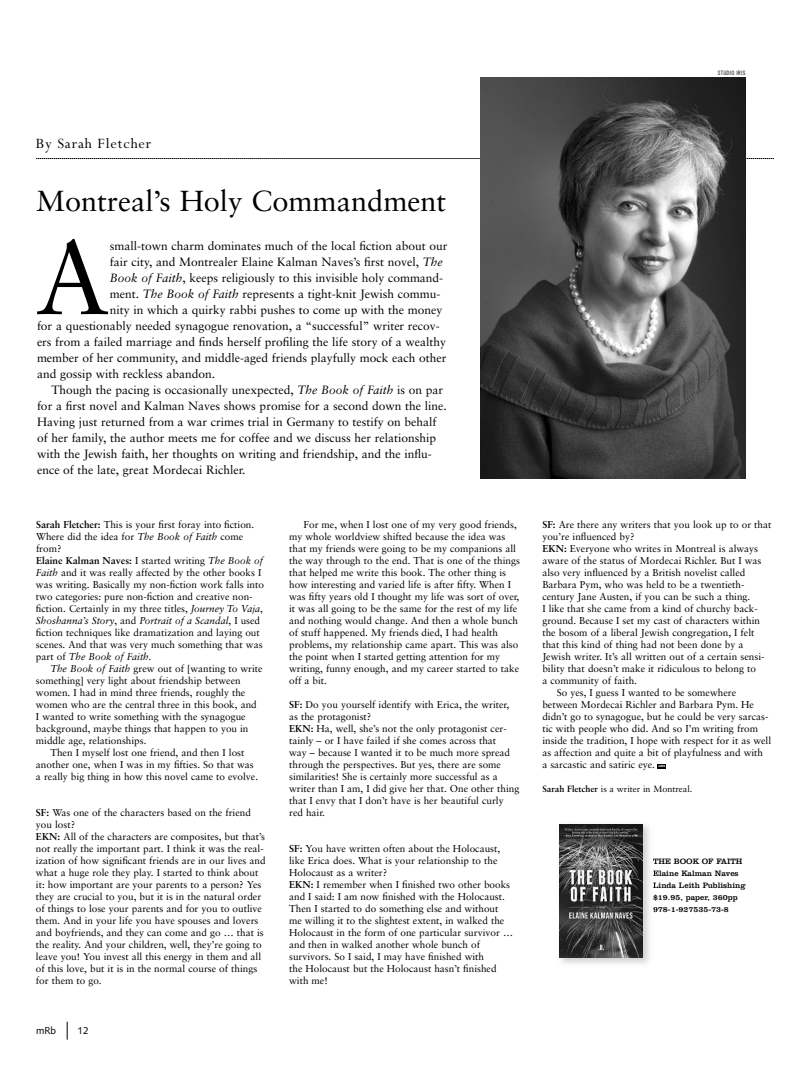
<style>
.page{position:relative;width:810px;height:1080px;background:#fff}
.page>*{position:absolute;margin:0;border:0;box-sizing:border-box;transform-origin:0 0}
.t1{font:103.7px "Sabon";color:#000}
.t2{font:29px "Sabon";color:#000}
.t3{font:16px "Perpetua";letter-spacing:.055em;color:#000}
.t4{font:12px "Sabon";color:#000}
.t5{font:10px/12px "Sabon";color:#000}
.t6{font:10px "Sabon Italic Os F";color:#000}
.t7{font:10px "Syntax";color:#000}
.t8{font:9px "Sabon";color:#000}
.t9{font:8px/12px "Clarendon BT";color:#000}
.t10{font:6px "Trade Gothic Cond Eighteen";letter-spacing:.04em;color:#000}
.t11{font:900 3px "Syntax";color:#fff}
.s1{font-family:"Sabon Italic Os F"}
.s2{font-weight:700}
.s3{font-family:"Sabon"}
</style>
<div class="page">
<svg style="left:36px;top:158px;width:738px;height:1px"></svg>
<svg style="left:67px;top:1022px;width:1px;height:18px"></svg>
<svg style="left:657px;top:764px;width:9px;height:4px"></svg>
<img style="left:559px;top:824px;width:97px;height:140px">
<svg style="left:653px;top:858px;width:3px;height:6px"></svg>
<svg style="left:653px;top:871px;width:3px;height:5px"></svg>
<svg style="left:653px;top:883px;width:3px;height:5px"></svg>
<svg style="left:653px;top:895px;width:3px;height:17px"></svg>
<img style="left:560px;top:824px;width:83px;height:134px">
<img style="left:480px;top:78px;width:266px;height:400px">
<p class="t10" style="left:718px;top:70px;width:29px">STUDIO IRIS</p>
<h3 class="t3" style="left:36px;top:138px;width:117px">By Sarah Fletcher</h3>
<h2 class="t2" style="left:36px;top:189px;width:412px">Montreal’s Holy Commandment</h2>
<h1 class="t1" style="left:35px;top:235px;width:76px">A</h1>
<p class="t4" style="left:110px;top:241px;width:339px">small-town charm dominates much of the local fiction about our</p>
<p class="t4" style="left:110px;top:257px;width:334px">fair city, and Montrealer Elaine Kalman Naves’s first novel, <span class="s1">The</span></p>
<p class="t4" style="left:110px;top:273px;width:335px"><span class="s1">Book of Faith</span>, keeps religiously to this invisible holy command-</p>
<p class="t4" style="left:110px;top:289px;width:332px">ment. <span class="s1">The Book of Faith</span> represents a tight-knit Jewish commu-</p>
<p class="t4" style="left:110px;top:305px;width:334px">nity in which a quirky rabbi pushes to come up with the money</p>
<p class="t4" style="left:37px;top:321px;width:404px">for a questionably needed synagogue renovation, a “successful” writer recov-</p>
<p class="t4" style="left:37px;top:337px;width:411px">ers from a failed marriage and finds herself profiling the life story of a wealthy</p>
<p class="t4" style="left:37px;top:353px;width:411px">member of her community, and middle-aged friends playfully mock each other</p>
<p class="t4" style="left:37px;top:369px;width:180px">and gossip with reckless abandon.</p>
<p class="t4" style="left:51px;top:385px;width:393px">Though the pacing is occasionally unexpected, <span class="s1">The Book of Faith</span> is on par</p>
<p class="t4" style="left:37px;top:401px;width:411px">for a first novel and Kalman Naves shows promise for a second down the line.</p>
<p class="t4" style="left:37px;top:417px;width:401px">Having just returned from a war crimes trial in Germany to testify on behalf</p>
<p class="t4" style="left:37px;top:433px;width:401px">of her family, the author meets me for coffee and we discuss her relationship</p>
<p class="t4" style="left:37px;top:449px;width:396px">with the Jewish faith, her thoughts on writing and friendship, and the influ-</p>
<p class="t4" style="left:37px;top:465px;width:210px">ence of the late, great Mordecai Richler.</p>
<p class="t5" style="left:36px;top:519px;width:230px"><span class="s2">Sarah Fletcher:</span> This is your first foray into fiction.<br>Where did the idea for <span class="s1">The Book of Faith</span> come from?<br><span class="s2">Elaine Kalman Naves:</span> I started writing <span class="s1">The Book of Faith</span> and it was really affected by the other books I was writing. Basically my non-fiction work falls into two categories: pure non-fiction and creative non&shy;fiction. Certainly in my three titles, <span class="s1">Journey To Vaja</span>,</p>
<p class="t6" style="left:36px;top:616px;width:226px">Shoshanna’s Story<span class="s3">, and</span> Portrait of a Scandal<span class="s3">, I used</span></p>
<p class="t5" style="left:36px;top:627px;width:228px">fiction techniques like dramatization and laying out scenes. And that was very much something that was</p>
<p class="t6" style="left:36px;top:652px;width:117px"><span class="s3">part of</span> The Book of Faith.</p>
<p class="t5" style="left:50px;top:663px;width:214px"><span class="s1">The Book of Faith</span> grew out of [wanting to write</p>
<p class="t5" style="left:36px;top:675px;width:206px">something] very light about friendship between</p>
<p class="t5" style="left:36px;top:687px;width:211px">women. I had in mind three friends, roughly the</p>
<p class="t5" style="left:36px;top:699px;width:222px">women who are the central three in this book, and</p>
<p class="t5" style="left:36px;top:711px;width:211px">I wanted to write something with the synagogue</p>
<p class="t5" style="left:36px;top:723px;width:214px">background, maybe things that happen to you in</p>
<p class="t5" style="left:36px;top:735px;width:112px">middle age, relationships.</p>
<p class="t5" style="left:50px;top:747px;width:196px">Then I myself lost one friend, and then I lost</p>
<p class="t5" style="left:36px;top:759px;width:219px">another one, when I was in my fifties. So that was</p>
<p class="t5" style="left:36px;top:771px;width:224px">a really big thing in how this novel came to evolve.</p>
<p class="t5" style="left:36px;top:807px;width:231px"><span class="s2">SF:</span> Was one of the characters based on the friend you lost?<br><span class="s2">EKN:</span> All of the characters are composites, but that’s not really the important part. I think it was the real&shy;ization of how significant friends are in our lives and what a huge role they play. I started to think about it: how important are your parents to a person? Yes they are crucial to you, but it is in the natural order of things to lose your parents and for you to outlive them. And in your life you have spouses and lovers and boyfriends, and they can come and go … that is the reality. And your children, well, they’re going to leave you! You invest all this energy in them and all of this love, but it is in the normal course of things for them to go.</p>
<p class="t7" style="left:36px;top:1026px;width:22px">mRb</p>
<p class="t7" style="left:77px;top:1026px;width:13px">12</p>
<p class="t5" style="left:289px;top:519px;width:232px;text-indent:14px">For me, when I lost one of my very good friends, my whole worldview shifted because the idea was that my friends were going to be my companions all the way through to the end. That is one of the things that helped me write this book. The other thing is how interesting and varied life is after fifty. When I was fifty years old I thought my life was sort of over, it was all going to be the same for the rest of my life and nothing would change. And then a whole bunch of stuff happened. My friends died, I had health problems, my relationship came apart. This was also the point when I started getting attention for my writing, funny enough, and my career started to take off a bit.</p>
<p class="t5" style="left:289px;top:699px;width:232px"><span class="s2">SF:</span> Do you yourself identify with Erica, the writer, as the protagonist?<br><span class="s2">EKN:</span> Ha, well, she’s not the only protagonist cer&shy;tainly – or I have failed if she comes across that<br>way – because I wanted it to be much more spread through the perspectives. But yes, there are some similarities! She is certainly more successful as a writer than I am, I did give her that. One other thing that I envy that I don’t have is her beautiful curly red hair.</p>
<p class="t5" style="left:289px;top:843px;width:225px"><span class="s2">SF:</span> You have written often about the Holocaust, like Erica does. What is your relationship to the Holocaust as a writer?<br><span class="s2">EKN:</span> I remember when I finished two other books and I said: I am now finished with the Holocaust.<br>Then I started to do something else and without me willing it to the slightest extent, in walked the Holocaust in the form of one particular survivor … and then in walked another whole bunch of survivors. So I said, I may have finished with<br>the Holocaust but the Holocaust hasn’t finished with me!</p>
<p class="t5" style="left:542px;top:519px;width:231px"><span class="s2">SF:</span> Are there any writers that you look up to or that</p>
<p class="t5" style="left:542px;top:531px;width:94px">you’re influenced by?</p>
<p class="t5" style="left:542px;top:543px;width:217px"><span class="s2">EKN:</span> Everyone who writes in Montreal is always</p>
<p class="t5" style="left:542px;top:555px;width:221px">aware of the status of Mordecai Richler. But I was</p>
<p class="t5" style="left:542px;top:567px;width:205px">also very influenced by a British novelist called</p>
<p class="t5" style="left:542px;top:579px;width:204px">Barbara Pym, who was held to be a twentieth-</p>
<p class="t5" style="left:542px;top:591px;width:210px">century Jane Austen, if you can be such a thing.</p>
<p class="t5" style="left:542px;top:603px;width:217px">I like that she came from a kind of churchy back-</p>
<p class="t5" style="left:542px;top:615px;width:219px">ground. Because I set my cast of characters within</p>
<p class="t5" style="left:542px;top:627px;width:214px">the bosom of a liberal Jewish congregation, I felt</p>
<p class="t5" style="left:542px;top:639px;width:203px">that this kind of thing had not been done by a</p>
<p class="t5" style="left:542px;top:651px;width:224px">Jewish writer. It’s all written out of a certain sensi-</p>
<p class="t5" style="left:542px;top:663px;width:215px">bility that doesn’t make it ridiculous to belong to</p>
<p class="t5" style="left:542px;top:675px;width:96px">a community of faith.</p>
<p class="t5" style="left:557px;top:687px;width:181px">So yes, I guess I wanted to be somewhere</p>
<p class="t5" style="left:542px;top:699px;width:213px">between Mordecai Richler and Barbara Pym. He</p>
<p class="t5" style="left:542px;top:711px;width:228px">didn’t go to synagogue, but he could be very sarcas-</p>
<p class="t5" style="left:542px;top:723px;width:217px">tic with people who did. And so I’m writing from</p>
<p class="t5" style="left:542px;top:735px;width:230px">inside the tradition, I hope with respect for it as well</p>
<p class="t5" style="left:542px;top:747px;width:222px">as affection and quite a bit of playfulness and with</p>
<p class="t5" style="left:542px;top:759px;width:114px">a sarcastic and satiric eye.</p>
<p class="t8" style="left:542px;top:785px;width:151px"><span class="s2">Sarah Fletcher</span> is a writer in Montreal.</p>
<p class="t11" style="left:658px;top:765px;width:8px">mRb</p>
<p class="t9" style="left:653px;top:856px;width:94px">THE BOOK OF FAITH<br>Elaine Kalman Naves<br>Linda Leith Publishing $19.95, paper, 360pp<br>978-1-927535-73-8</p>
</div>
